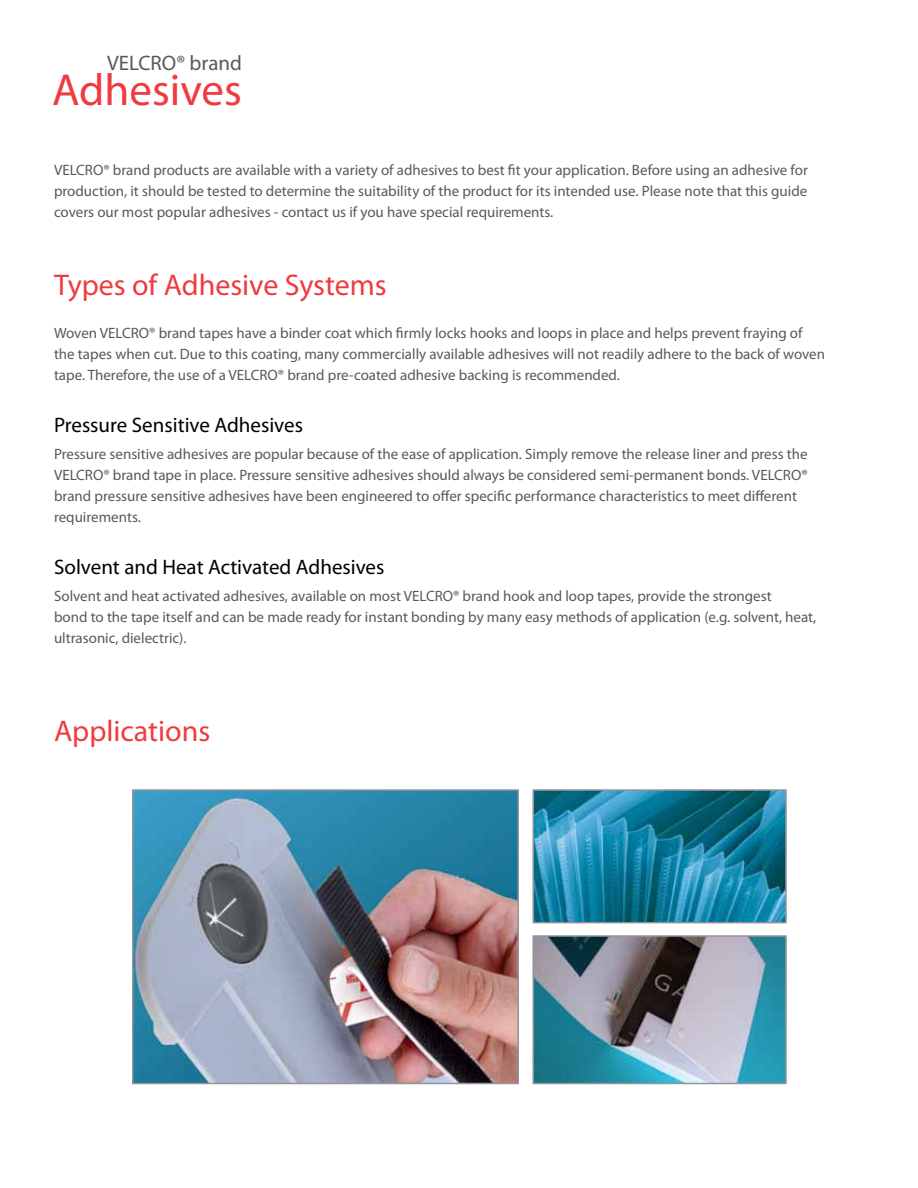
<style>
.page{position:relative;width:918px;height:1188px;background:#fff}
.page>*{position:absolute;margin:0;border:0;box-sizing:border-box;transform-origin:0 0}
.t1{font:45px "Myriad Pro";color:#ef3b3f}
.t2{font:30px "Myriad Pro";color:#ef3b3f}
.t3{font:21px "Myriad Pro";color:#000}
.t4{font:21px "Myriad Pro";color:#58595b}
.t5{font:15px/21px "Myriad Pro";color:#58595b}
</style>
<div class="page">
<img style="left:135px;top:792px;width:381px;height:289px">
<div style="left:132px;top:789px;width:387px;height:295px;border:2px solid #939598"></div>
<img style="left:535px;top:792px;width:249px;height:128px">
<div style="left:532px;top:789px;width:255px;height:134px;border:2px solid #939598"></div>
<img style="left:535px;top:938px;width:249px;height:143px">
<div style="left:532px;top:935px;width:255px;height:149px;border:2px solid #939598"></div>
<h3 class="t4" style="left:107px;top:50px;width:136px">VELCRO® brand</h3>
<h1 class="t1" style="left:52px;top:62px;width:191px">Adhesives</h1>
<p class="t5" style="left:54px;top:159px;width:755px;text-align:justify">VELCRO® brand products are available with a variety of adhesives to best fit your application. Before using an adhesive for production, it should be tested to determine the suitability of the product for its intended use. Please note that this guide covers our most popular adhesives - contact us if you have special requirements.</p>
<h2 class="t2" style="left:54px;top:267px;width:334px">Types of Adhesive Systems</h2>
<p class="t5" style="left:54px;top:322px;width:773px">Woven VELCRO® brand tapes have a binder coat which firmly locks hooks and loops in place and helps prevent fraying of the tapes when cut. Due to this coating, many commercially available adhesives will not readily adhere to the back of woven tape. Therefore, the use of a VELCRO® brand pre-coated adhesive backing is recommended.</p>
<h3 class="t3" style="left:54px;top:412px;width:251px">Pressure Sensitive Adhesives</h3>
<p class="t5" style="left:54px;top:443px;width:755px">Pressure sensitive adhesives are popular because of the ease of application. Simply remove the release liner and press the VELCRO® brand tape in place. Pressure sensitive adhesives should always be considered semi-permanent bonds. VELCRO® brand pressure sensitive adhesives have been engineered to offer specific performance characteristics to meet different requirements.</p>
<h3 class="t3" style="left:54px;top:554px;width:332px">Solvent and Heat Activated Adhesives</h3>
<p class="t5" style="left:54px;top:585px;width:764px">Solvent and heat activated adhesives, available on most VELCRO® brand hook and loop tapes, provide the strongest<br>bond to the tape itself and can be made ready for instant bonding by many easy methods of application (e.g. solvent, heat, ultrasonic, dielectric).</p>
<h2 class="t2" style="left:54px;top:713px;width:158px">Applications</h2>
</div>
